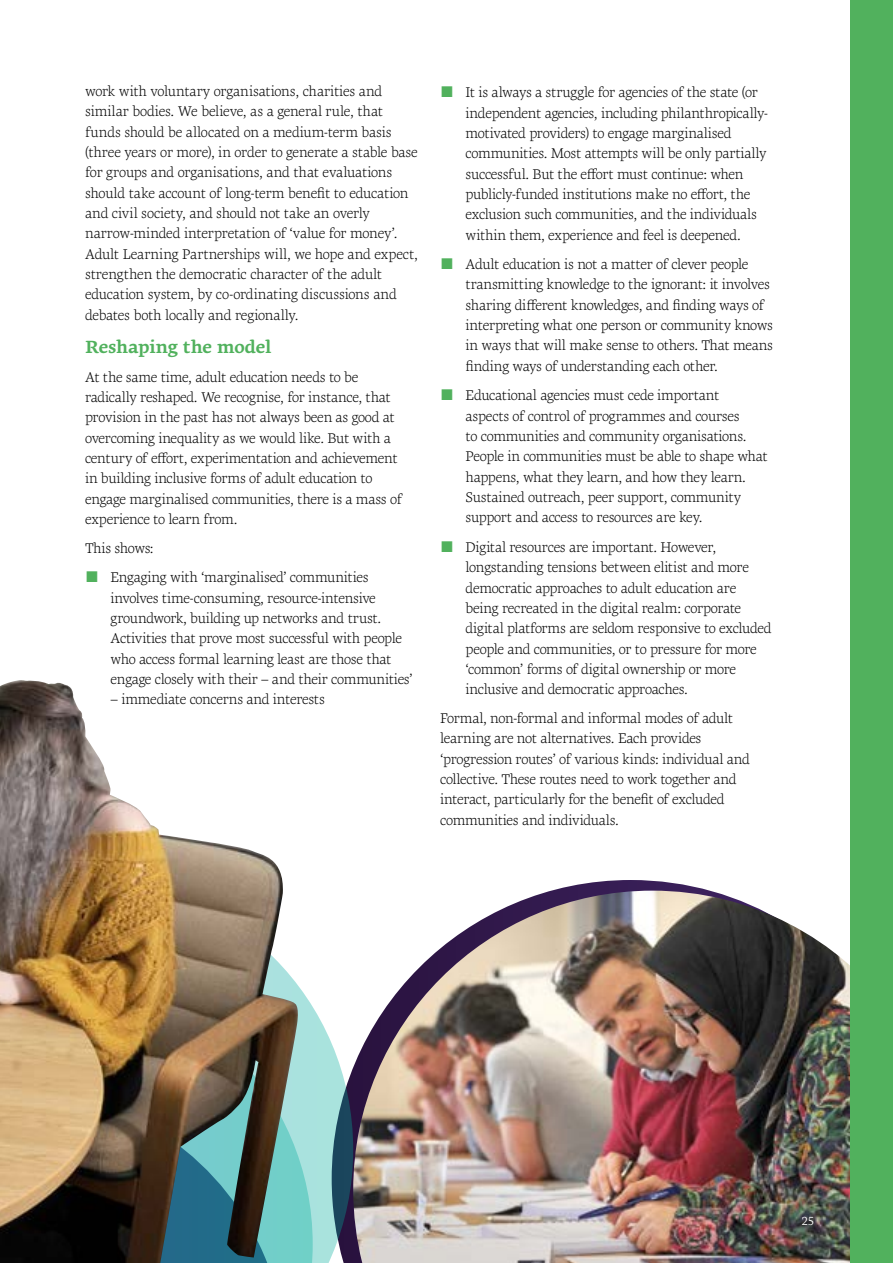
<style>
.page{position:relative;width:893px;height:1263px;background:#fff}
.page>*{position:absolute;margin:0;border:0;box-sizing:border-box;transform-origin:0 0}
.t1{font:700 18px "Geneo Std";letter-spacing:-.01em;color:#51b15d}
.t2{font:300 14.25px/20.4px "Geneo Std";letter-spacing:-.02em;color:#000}
.t3{font:12px "Geneo Std";color:#fff}
.s1{font-family:"Circular Pro";font-weight:400;font-size:15px;color:#51b15d}
</style>
<div class="page">
<svg style="left:550px;top:880px;width:161px;height:11px"></svg>
<svg style="left:300px;top:988px;width:53px;height:275px"></svg>
<img style="left:0;top:680px;width:300px;height:583px">
<img style="left:353px;top:891px;width:497px;height:372px">
<div style="left:850px;top:0;width:43px;height:1263px;background:#51b15d"></div>
<p class="t2" style="left:85px;top:81px;width:334px">work with voluntary organisations, charities and similar bodies. We believe, as a general rule, that funds should be allocated on a medium-term basis (three years or more), in order to generate a stable base for groups and organisations, and that evaluations should take account of long-term benefit to education and civil society, and should not take an overly narrow-minded interpretation of ‘value for money’.<br>Adult Learning Partnerships will, we hope and expect, strengthen the democratic character of the adult education system, by co-ordinating discussions and debates both locally and regionally.</p>
<p class="t1" style="left:85px;top:336px;width:188px">Reshaping the model</p>
<p class="t2" style="left:85px;top:366px;width:319px">At the same time, adult education needs to be radically reshaped. We recognise, for instance, that provision in the past has not always been as good at overcoming inequality as we would like. But with a century of effort, experimentation and achievement in building inclusive forms of adult education to engage marginalised communities, there is a mass of experience to learn from.</p>
<p class="t2" style="left:85px;top:537px;width:70px">This shows:</p>
<p class="t2" style="left:111px;top:567px;width:304px;text-indent:-26px"><span class="s1">■</span> Engaging with ‘marginalised’ communities involves time-consuming, resource-intensive groundwork, building up networks and trust.<br>Activities that prove most successful with people who access formal learning least are those that engage closely with their – and their communities’</p>
<p class="t2" style="left:111px;top:689px;width:216px">– immediate concerns and interests</p>
<p class="t2" style="left:466px;top:82px;width:304px;text-indent:-26px"><span class="s1">■</span> It is always a struggle for agencies of the state (or independent agencies, including philanthropically&shy;motivated providers) to engage marginalised communities. Most attempts will be only partially successful. But the effort must continue: when publicly-funded institutions make no effort, the exclusion such communities, and the individuals within them, experience and feel is deepened.</p>
<p class="t2" style="left:466px;top:254px;width:309px;text-indent:-26px"><span class="s1">■</span> Adult education is not a matter of clever people transmitting knowledge to the ignorant: it involves sharing different knowledges, and finding ways of interpreting what one person or community knows in ways that will make sense to others. That means finding ways of understanding each other.</p>
<p class="t2" style="left:466px;top:385px;width:304px;text-indent:-26px"><span class="s1">■</span> Educational agencies must cede important<br>aspects of control of programmes and courses<br>to communities and community organisations.<br>People in communities must be able to shape what happens, what they learn, and how they learn.<br>Sustained outreach, peer support, community support and access to resources are key.</p>
<p class="t2" style="left:466px;top:537px;width:307px;text-indent:-26px"><span class="s1">■</span> Digital resources are important. However, longstanding tensions between elitist and more democratic approaches to adult education are being recreated in the digital realm: corporate digital platforms are seldom responsive to excluded people and communities, or to pressure for more ‘common’ forms of digital ownership or more inclusive and democratic approaches.</p>
<p class="t2" style="left:440px;top:708px;width:311px">Formal, non-formal and informal modes of adult learning are not alternatives. Each provides ‘progression routes’ of various kinds: individual and collective. These routes need to work together and interact, particularly for the benefit of excluded communities and individuals.</p>
<p class="t3" style="left:801px;top:1214px;width:14px">25</p>
</div>
